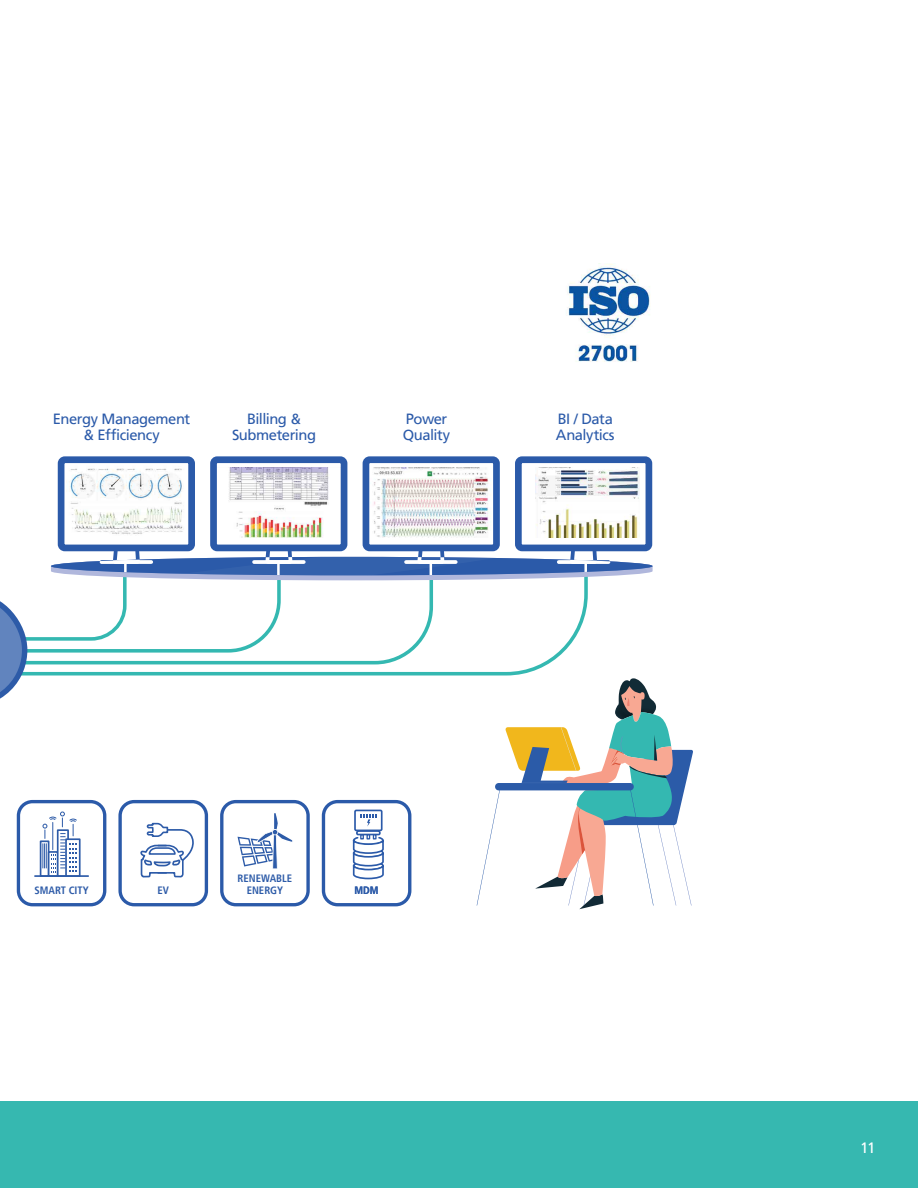
<style>
.page{position:relative;width:918px;height:1188px;background:#fff}
.page>*{position:absolute;margin:0;border:0;box-sizing:border-box;transform-origin:0 0}
.t1{font:15px "Frutiger LT";color:#fff}
.t2{font:14.7px/16.5px "Frutiger LT";letter-spacing:-.03em;color:#2b5aa9;text-align:center}
.t3{font:700 condensed 10.65px "Frutiger LT";color:#2d5ba8}
.t4{font:700 condensed 10.65px "Frutiger LT";color:#2b5aa9}
</style>
<div class="page">
<div style="left:0;top:1101px;width:918px;height:87px;background:#36b8b0"></div>
<img style="left:568px;top:264px;width:82px;height:98px">
<svg style="left:0;top:456px;width:693px;height:453px"></svg>
<p class="t2" style="left:53px;top:410px;width:139px">Energy Management &amp; Efficiency</p>
<p class="t2" style="left:232px;top:410px;width:86px">Billing &amp;<br>Submetering</p>
<p class="t2" style="left:403px;top:410px;width:49px;text-align:left">Power<br>Quality</p>
<p class="t2" style="left:556px;top:410px;width:60px;text-align:left">BI / Data<br>Analytics</p>
<p class="t3" style="left:238px;top:872px;width:56px">RENEWABLE</p>
<p class="t3" style="left:158px;top:884px;width:13px">EV</p>
<p class="t3" style="left:247px;top:884px;width:38px">ENERGY</p>
<p class="t3" style="left:34px;top:884px;width:56px">SMART CITY</p>
<p class="t4" style="left:355px;top:884px;width:26px">MDM</p>
<p class="t1" style="left:860px;top:1139px;width:17px">11</p>
</div>
